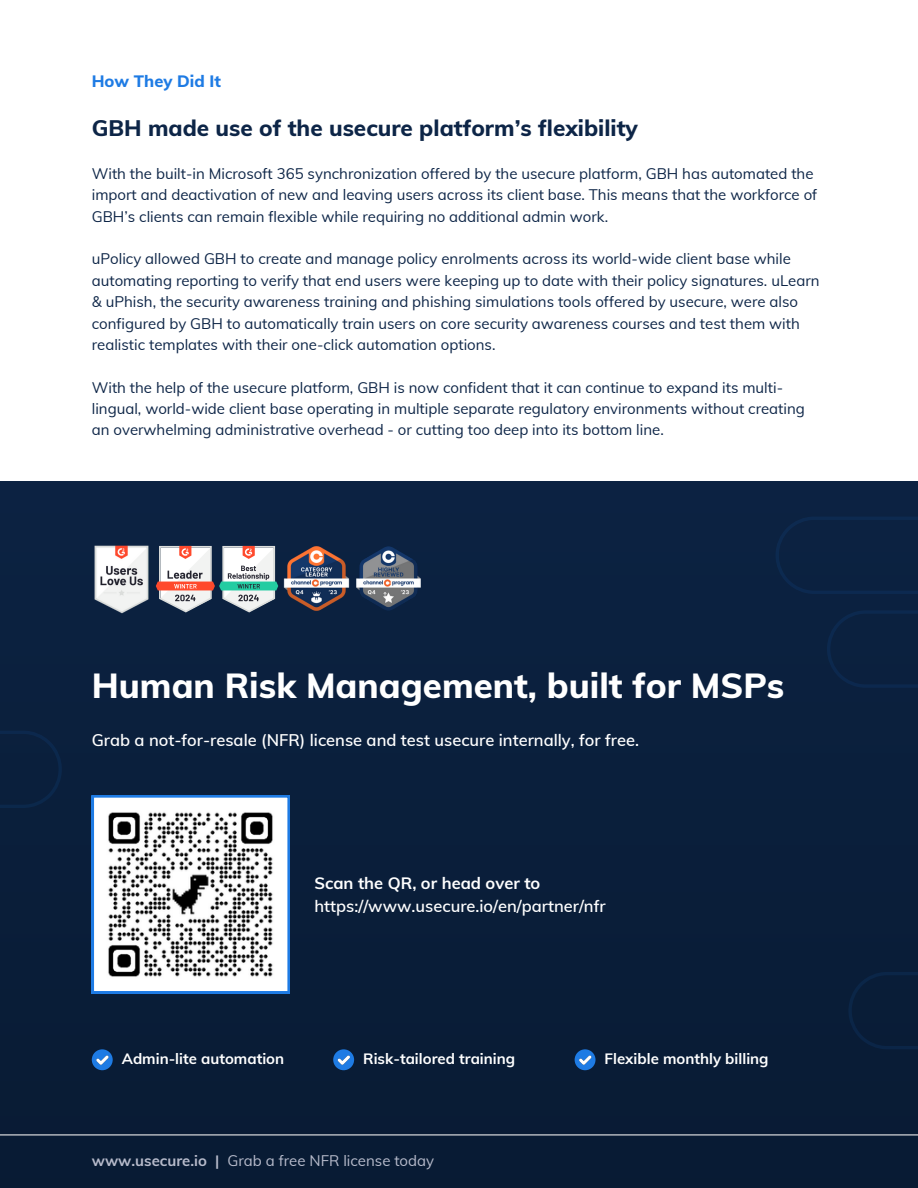
<style>
.page{position:relative;width:918px;height:1188px;background:#fff}
.page>*{position:absolute;margin:0;border:0;box-sizing:border-box;transform-origin:0 0}
.t1{font:800 34.8px "Muli";color:#fff}
.t2{font:800 22.5px "Muli";color:#0d2547}
.t3{font:600 16.5px/23.7px "Muli";color:#fff}
.t4{font:800 16.5px "Muli";color:#1e7be4}
.t5{font:15px/21.3px "Muli";color:#0d2547}
.t6{font:700 15px "Muli";color:#fff}
.t7{font:15px "Muli";color:#b7bbcb}
.t8{font:700 15px "Muli";color:#b7bbcb}
.s1{font-weight:700}
</style>
<div class="page">
<div style="left:0;top:482px;width:918px;height:706px;background:#0a1f3b"></div>
<hr style="left:0;top:1134px;width:918px;height:1px;background:#e9e9e9">
<img style="left:94px;top:545px;width:55px;height:69px">
<img style="left:283px;top:546px;width:67px;height:65px">
<img style="left:356px;top:546px;width:65px;height:65px">
<svg style="left:156px;top:546px;width:122px;height:66px"></svg>
<svg style="left:92px;top:795px;width:198px;height:198px;background:#b4bac1"></svg>
<svg style="left:849px;top:972px;width:69px;height:77px"></svg>
<svg style="left:827px;top:610px;width:91px;height:78px"></svg>
<svg style="left:776px;top:517px;width:142px;height:77px"></svg>
<svg style="left:0;top:731px;width:62px;height:77px"></svg>
<svg style="left:92px;top:1049px;width:21px;height:21px"></svg>
<svg style="left:333px;top:1049px;width:21px;height:21px"></svg>
<svg style="left:575px;top:1049px;width:21px;height:21px"></svg>
<p class="t4" style="left:92px;top:70px;width:131px">How They Did It</p>
<h3 class="t2" style="left:92px;top:114px;width:548px">GBH made use of the usecure platform’s flexibility</h3>
<h2 class="t5" style="left:92px;top:163px;width:727px">With the built-in Microsoft 365 synchronization offered by the usecure platform, GBH has automated the import and deactivation of new and leaving users across its client base. This means that the workforce of<br>GBH’s clients can remain flexible while requiring no additional admin work.</h2>
<p class="t5" style="left:92px;top:248px;width:729px">uPolicy allowed GBH to create and manage policy enrolments across its world-wide client base while automating reporting to verify that end users were keeping up to date with their policy signatures. uLearn &amp; uPhish, the security awareness training and phishing simulations tools offered by usecure, were also configured by GBH to automatically train users on core security awareness courses and test them with realistic templates with their one-click automation options.</p>
<p class="t5" style="left:92px;top:376px;width:715px">With the help of the usecure platform, GBH is now confident that it can continue to expand its multi&shy;lingual, world-wide client base operating in multiple separate regulatory environments without creating an overwhelming administrative overhead - or cutting too deep into its bottom line.</p>
<h3 class="t1" style="left:92px;top:663px;width:694px">Human Risk Management, built for MSPs</h3>
<p class="t3" style="left:92px;top:728px;width:549px">Grab a not-for-resale (NFR) license and test usecure internally, for free.</p>
<h3 class="t3" style="left:314px;top:871px;width:293px"><span class="s1">Scan the QR, or head over to </span>https://www.usecure.io/en/partner/nfr</h3>
<p class="t6" style="left:122px;top:1049px;width:164px">Admin-lite automation</p>
<p class="t6" style="left:363px;top:1049px;width:154px">Risk-tailored training</p>
<h1 class="t6" style="left:605px;top:1049px;width:166px">Flexible monthly billing</h1>
<h3 class="t8" style="left:92px;top:1151px;width:129px">www.usecure.io |</h3>
<p class="t7" style="left:228px;top:1151px;width:208px">Grab a free NFR license today</p>
</div>
